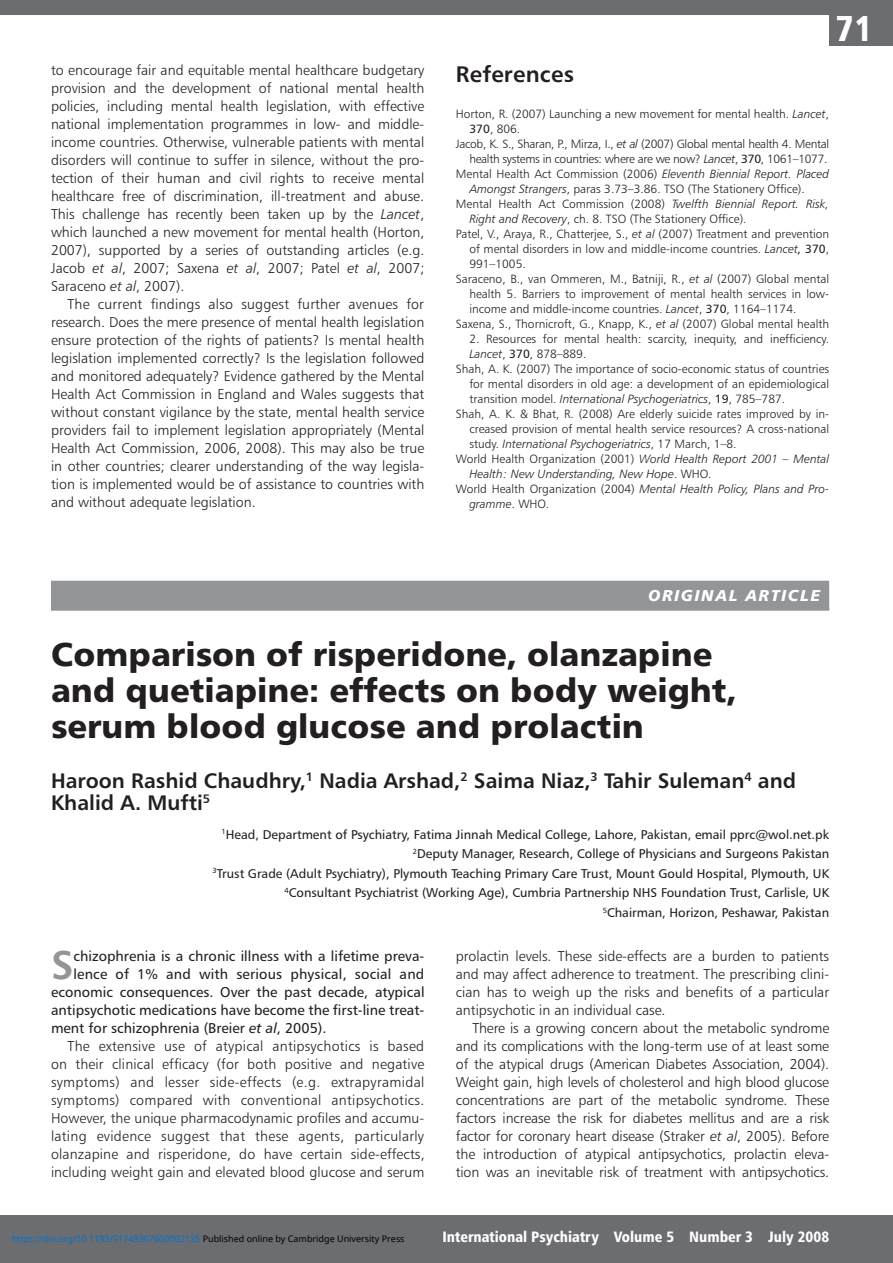
<style>
.page{position:relative;width:893px;height:1263px;background:#fff}
.page>*{position:absolute;margin:0;border:0;box-sizing:border-box;transform-origin:0 0}
.Intro_text{font:40.2px "Humanist 777 BT Bold B";color:#939598}
.t1{font:36px "Humanist 777 BT Black Condensed B";color:#fff}
.Paper_title{font:33px/36px "Humanist 777 BT Black B";color:#231f20}
.Subhead1{font:22.5px "Humanist 777 BT Bold B";letter-spacing:.01em;color:#231f20}
.Author{font:21px/22.5px "Humanist 777 BT Bold B";color:#231f20}
.Section{font:15.75px "Humanist 777 BT Black Italic B";letter-spacing:.1em;color:#fff}
.t2{font:15px "Humanist 777 BT Black Condensed B";color:#fff}
.Body_text{font:14.25px/18px "Humanist 777 BT Light B";color:#231f20;text-align:justify}
.Intro_text-2{font:14.25px "Humanist 777 BT Roman B";color:#231f20}
.Address{font:12.75px "Humanist 777 BT Roman B";color:#231f20}
.References{font:12px/15px "Humanist 777 BT Light B";color:#231f20}
.References-2{font:12px/15px "Humanist 777 BT Light Italic B";color:#231f20}
.References-3{font:12px/15px "Humanist 777 BT Light B";letter-spacing:-.025em;color:#231f20;text-align:right}
.t3{font:9px "Noto Sans";color:#0172cf}
.s1{font-family:"Humanist 777 BT Light Italic B"}
.s2{font-family:"Humanist 777 BT Roman B"}
.s3{font-family:"Humanist 777 BT Italic B"}
.s4{font-family:"Humanist 777 BT Light B"}
.s5{color:#000}
</style>
<div class="page">
<div style="left:0;top:1215px;width:893px;height:48px;background:#6c6d70"></div>
<div style="left:829px;top:0;width:64px;height:46px;background:#6c6d70"></div>
<div style="left:0;top:0;width:893px;height:15px;background:#6c6d70"></div>
<div style="left:51px;top:581px;width:778px;height:30px;background:#939598"></div>
<p class="Body_text" style="left:51px;top:60px;width:375px">to encourage fair and equitable mental healthcare budgetary provision and the development of national mental health policies, including mental health legislation, with effective national implementation programmes in low- and middle&shy;income countries. Otherwise, vulnerable patients with mental disorders will continue to suffer in silence, without the pro&shy;tection of their human and civil rights to receive mental healthcare free of discrimination, ill-treatment and abuse.<br>This challenge has recently been taken up by the <span class="s1">Lancet</span>, which launched a new movement for mental health (Horton, 2007), supported by a series of outstanding articles (e.g.<br>Jacob <span class="s1">et al</span>, 2007; Saxena <span class="s1">et al</span>, 2007; Patel <span class="s1">et al</span>, 2007; Saraceno <span class="s1">et al</span>, 2007).</p>
<p class="Body_text" style="left:51px;top:294px;width:375px;text-indent:16px">The current findings also suggest further avenues for research. Does the mere presence of mental health legislation ensure protection of the rights of patients? Is mental health legislation implemented correctly? Is the legislation followed and monitored adequately? Evidence gathered by the Mental Health Act Commission in England and Wales suggests that without constant vigilance by the state, mental health service providers fail to implement legislation appropriately (Mental Health Act Commission, 2006, 2008). This may also be true in other countries; clearer understanding of the way legisla&shy;tion is implemented would be of assistance to countries with and without adequate legislation.</p>
<h2 class="t1" style="left:836px;top:6px;width:39px">71</h2>
<p class="Subhead1" style="left:456px;top:60px;width:120px">References</p>
<p class="References" style="left:469px;top:106px;width:361px;text-indent:-14px">Horton, R. (2007) Launching a new movement for mental health. <span class="s1">Lancet</span>,<br><span class="s2">370</span>, 806.</p>
<p class="References-3" style="left:456px;top:136px;width:375px">Jacob, K. S., Sharan, P., Mirza, I., <span class="s1">et al</span> (2007) Global mental health 4. Mental health systems in countries: where are we now? <span class="s1">Lancet</span>, <span class="s2">370</span>, 1061–1077.</p>
<p class="References" style="left:469px;top:166px;width:361px;text-indent:-14px">Mental Health Act Commission (2006) <span class="s1">Eleventh Biennial Report. Placed<br>Amongst Strangers</span>, paras 3.73–3.86. TSO (The Stationery Office).</p>
<p class="References" style="left:469px;top:196px;width:361px;text-indent:-14px">Mental Health Act Commission (2008) <span class="s1">Twelfth Biennial Report. Risk,<br>Right and Recovery</span>, ch. 8. TSO (The Stationery Office).</p>
<p class="References" style="left:469px;top:226px;width:361px;text-align:justify;text-indent:-14px">Patel, V., Araya, R., Chatterjee, S., <span class="s1">et al</span> (2007) Treatment and prevention of mental disorders in low and middle-income countries. <span class="s1">Lancet</span><span class="s3">,</span> <span class="s2">370</span>, 991–1005.</p>
<p class="References" style="left:469px;top:271px;width:361px;text-align:justify;text-indent:-14px">Saraceno, B., van Ommeren, M., Batniji, R., <span class="s1">et al</span> (2007) Global mental health 5. Barriers to improvement of mental health services in low&shy;income and middle-income countries. <span class="s1">Lancet</span>, <span class="s2">370</span>, 1164–1174.</p>
<p class="References" style="left:456px;top:316px;width:375px">Saxena, S., Thornicroft, G., Knapp, K., <span class="s1">et al</span> (2007) Global mental health</p>
<p class="References" style="left:469px;top:331px;width:361px">2. Resources for mental health: scarcity, inequity, and inefficiency.<br><span class="s1">Lancet</span>, <span class="s2">370</span>, 878–889.</p>
<p class="References" style="left:469px;top:361px;width:361px;text-align:justify;text-indent:-14px">Shah, A. K. (2007) The importance of socio-economic status of countries for mental disorders in old age: a development of an epidemiological transition model. <span class="s1">International Psychogeriatrics</span>, <span class="s2">19</span>, 785–787.</p>
<p class="References" style="left:469px;top:406px;width:361px;text-align:justify;text-indent:-14px">Shah, A. K. &amp; Bhat, R. (2008) Are elderly suicide rates improved by in&shy;creased provision of mental health service resources? A cross-national study. <span class="s1">International Psychogeriatrics</span>, 17 March, 1–8.</p>
<p class="References-2" style="left:469px;top:451px;width:361px;text-indent:-14px"><span class="s4">World Health Organization (2001)</span> World Health Report 2001 – Mental<br>Health: New Understanding, New Hope<span class="s4">. WHO.</span></p>
<p class="References-2" style="left:469px;top:481px;width:361px;text-indent:-14px"><span class="s4">World Health Organization (2004)</span> Mental Health Policy, Plans and Pro&shy;gramme<span class="s4">. WHO.</span></p>
<p class="Section" style="left:648px;top:585px;width:174px">ORIGINAL ARTICLE</p>
<p class="Paper_title" style="left:51px;top:636px;width:687px">Comparison of risperidone, olanzapine and quetiapine: effects on body weight, serum blood glucose and prolactin</p>
<p class="Author" style="left:51px;top:769px;width:747px">Haroon Rashid Chaudhry,<sup>1</sup> Nadia Arshad,<sup>2</sup> Saima Niaz,<sup>3</sup> Tahir Suleman<sup>4</sup> and<br>Khalid A. Mufti<sup>5</sup></p>
<p class="Address" style="left:222px;top:826px;width:609px"><sup>1</sup>Head, Department of Psychiatry, Fatima Jinnah Medical College, Lahore, Pakistan, email pprc@wol.net.pk</p>
<p class="Address" style="left:413px;top:846px;width:418px"><sup>2</sup>Deputy Manager, Research, College of Physicians and Surgeons Pakistan</p>
<p class="Address" style="left:212px;top:865px;width:618px"><sup>3</sup>Trust Grade (Adult Psychiatry), Plymouth Teaching Primary Care Trust, Mount Gould Hospital, Plymouth, UK</p>
<p class="Address" style="left:284px;top:885px;width:546px"><sup>4</sup>Consultant Psychiatrist (Working Age), Cumbria Partnership NHS Foundation Trust, Carlisle, UK</p>
<p class="Address" style="left:603px;top:904px;width:228px"><sup>5</sup>Chairman, Horizon, Peshawar, Pakistan</p>
<p class="Intro_text" style="left:51px;top:940px;width:24px">S</p>
<p class="Intro_text-2" style="left:73px;top:947px;width:352px">chizophrenia is a chronic illness with a lifetime preva-</p>
<p class="Body_text" style="left:456px;top:946px;width:375px">prolactin levels. These side-effects are a burden to patients and may affect adherence to treatment. The prescribing clini&shy;cian has to weigh up the risks and benefits of a particular antipsychotic in an individual case.</p>
<p class="Body_text" style="left:456px;top:1018px;width:375px;text-indent:16px">There is a growing concern about the metabolic syndrome and its complications with the long-term use of at least some of the atypical drugs (American Diabetes Association, 2004).<br>Weight gain, high levels of cholesterol and high blood glucose concentrations are part of the metabolic syndrome. These factors increase the risk for diabetes mellitus and are a risk factor for coronary heart disease (Straker <span class="s1">et al</span>, 2005). Before the introduction of atypical antipsychotics, prolactin eleva&shy;tion was an inevitable risk of treatment with antipsychotics.</p>
<p class="Intro_text-2" style="left:73px;top:965px;width:352px">lence of 1% and with serious physical, social and</p>
<p class="Intro_text-2" style="left:51px;top:983px;width:375px">economic consequences. Over the past decade, atypical</p>
<p class="Intro_text-2" style="left:51px;top:1001px;width:375px">antipsychotic medications have become the first-line treat-</p>
<p class="Intro_text-2" style="left:51px;top:1019px;width:277px">ment for schizophrenia (Breier <span class="s3">et al</span>, 2005).</p>
<p class="Body_text" style="left:51px;top:1037px;width:375px;text-indent:16px">The extensive use of atypical antipsychotics is based on their clinical efficacy (for both positive and negative symptoms) and lesser side-effects (e.g. extrapyramidal symptoms) compared with conventional antipsychotics.<br>However, the unique pharmacodynamic profiles and accumu&shy;lating evidence suggest that these agents, particularly olanzapine and risperidone, do have certain side-effects, including weight gain and elevated blood glucose and serum</p>
<p class="t3" style="left:12px;top:1232px;width:394px">https://doi.org/10.1192/S1749367600002125 <span class="s5">Published online by Cambridge University Press</span></p>
<p class="t2" style="left:442px;top:1227px;width:388px">International Psychiatry Volume 5 Number 3 July 2008</p>
</div>
